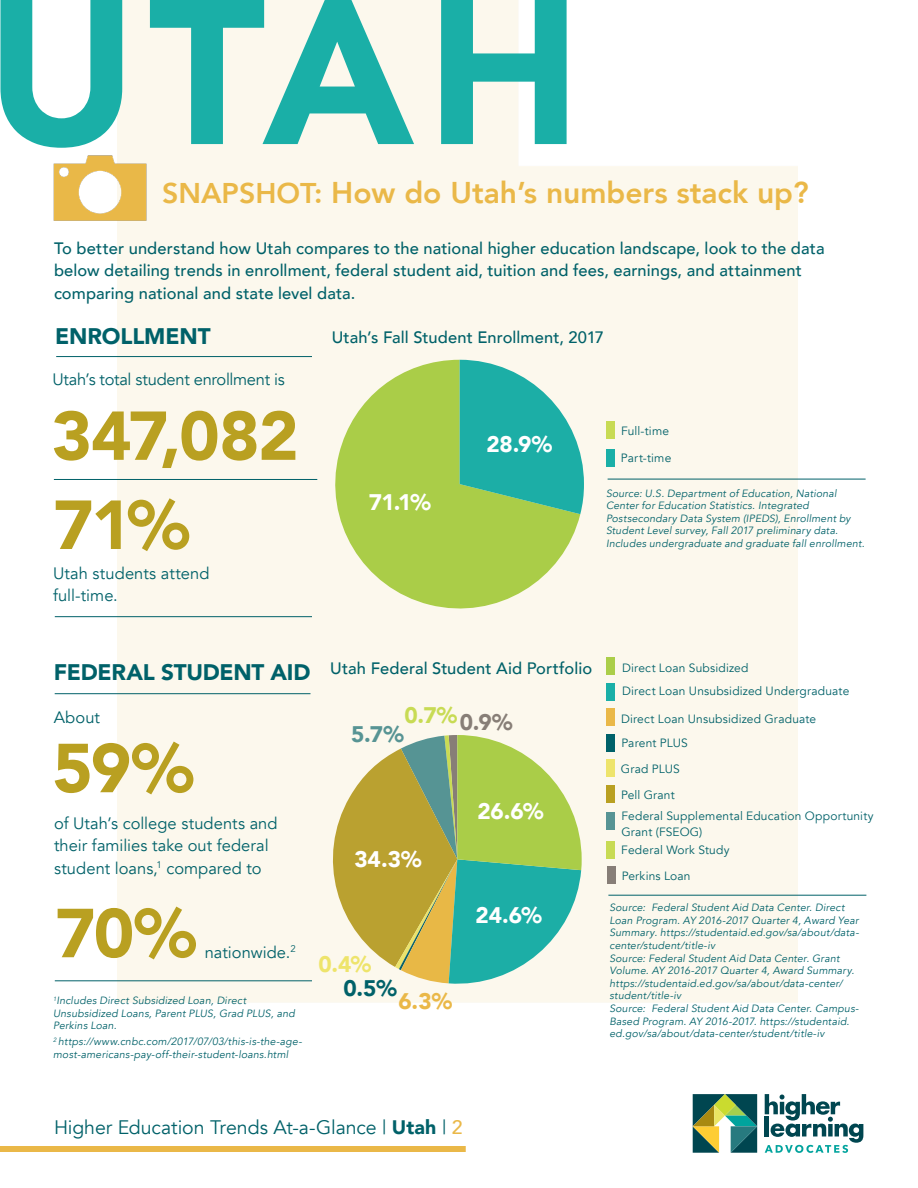
<style>
.page{position:relative;width:918px;height:1188px;background:#fff}
.page>*{position:absolute;margin:0;border:0;box-sizing:border-box;transform-origin:0 0}
.t1{font:900 204px "Avenir";color:#1aafa7}
.t2{font:900 68.55px "Avenir";color:#b9a021}
.t3{font:900 68.25px "Avenir";letter-spacing:-.015em;color:#b9a021}
.t4{font:800 30px "Avenir";color:#eab848}
.t5{font:900 22.5px "Avenir";letter-spacing:-.01em;color:#006169}
.t6{font:900 22.5px "Avenir";letter-spacing:-.005em;color:#fff}
.t7{font:900 22.5px "Avenir";color:#eee46b}
.t8{font:900 22.5px "Avenir";color:#c8db54}
.t9{font:900 22.5px "Avenir";color:#877e77}
.t10{font:900 22.5px "Avenir";color:#579494}
.t11{font:900 22.5px "Avenir";color:#eab848}
.t12{font:19.5px "Avenir";letter-spacing:-.005em;color:#006169}
.t13{font:500 16.5px/22.5px "Avenir";letter-spacing:.005em;color:#006169}
.t14{font:16.5px/22.5px "Avenir";color:#006169}
.t15{font:16.5px "Avenir";letter-spacing:-.02em;color:#006169}
.t16{font:12px/16.5px "Avenir";letter-spacing:.015em;color:#006169}
.t17{font:italic 10.5px/12.6px "Avenir";letter-spacing:.02em;color:#006169}
.s1{font-size:28.5px}
.s2{font-weight:900}
.s3{font-weight:500;color:#eab848}
</style>
<div class="page">
<img style="left:117px;top:0;width:681px;height:1003px">
<div style="left:0;top:1146px;width:466px;height:6px;background:#eab848"></div>
<svg style="left:765px;top:1094px;width:98px;height:59px"></svg>
<svg style="left:693px;top:1094px;width:64px;height:59px;background:#5e8a67"></svg>
<img style="left:53px;top:149px;width:103px;height:76px">
<hr style="left:608px;top:479px;width:258px;height:1px;background:#006169">
<svg style="left:330px;top:360px;width:250px;height:258px;background:#c1d977"></svg>
<svg style="left:460px;top:360px;width:124px;height:154px;background:#4ebda8"></svg>
<hr style="left:54px;top:479px;width:263px;height:1px;background:#006169">
<hr style="left:55px;top:616px;width:257px;height:1px;background:#006169">
<hr style="left:56px;top:356px;width:256px;height:1px;background:#006169">
<div style="left:606px;top:421px;width:9px;height:18px;background:#c8db54"></div>
<div style="left:606px;top:449px;width:9px;height:18px;background:#1aafa7"></div>
<hr style="left:608px;top:895px;width:258px;height:1px;background:#006169">
<svg style="left:330px;top:735px;width:252px;height:250px;background:#a5c17e"></svg>
<hr style="left:55px;top:981px;width:257px;height:1px;background:#006169">
<hr style="left:55px;top:693px;width:255px;height:1px;background:#006169">
<div style="left:606px;top:657px;width:8px;height:18px;background:#abce49"></div>
<div style="left:606px;top:683px;width:9px;height:18px;background:#1aafa7"></div>
<div style="left:606px;top:708px;width:9px;height:18px;background:#eab848"></div>
<div style="left:606px;top:734px;width:9px;height:18px;background:#006169"></div>
<div style="left:606px;top:759px;width:9px;height:18px;background:#eee46b"></div>
<div style="left:606px;top:785px;width:9px;height:18px;background:#b9a021"></div>
<div style="left:606px;top:812px;width:9px;height:18px;background:#579494"></div>
<div style="left:606px;top:841px;width:9px;height:18px;background:#c8db54"></div>
<div style="left:607px;top:866px;width:8px;height:18px;background:#877e77"></div>
<h1 class="t1" style="left:-14px;top:-102px;width:597px">UTAH</h1>
<p class="t4" style="left:162px;top:170px;width:648px"><span class="s1">SNAPSHOT:</span> How do Utah’s numbers stack up?</p>
<p class="t13" style="left:54px;top:236px;width:772px">To better understand how Utah compares to the national higher education landscape, look to the data below detailing trends in enrollment, federal student aid, tuition and fees, earnings, and attainment comparing national and state level data.</p>
<p class="t5" style="left:55px;top:317px;width:157px">ENROLLMENT</p>
<p class="t13" style="left:332px;top:325px;width:274px">Utah’s Fall Student Enrollment, 2017</p>
<p class="t15" style="left:52px;top:369px;width:234px">Utah’s total student enrollment is</p>
<p class="t3" style="left:52px;top:378px;width:249px">347,082</p>
<p class="t2" style="left:53px;top:466px;width:138px">71%</p>
<p class="t14" style="left:53px;top:562px;width:158px">Utah students attend full-time.</p>
<p class="t6" style="left:369px;top:483px;width:63px">71.1%</p>
<p class="t6" style="left:486px;top:425px;width:67px">28.9%</p>
<p class="t16" style="left:621px;top:423px;width:50px">Full-time</p>
<p class="t16" style="left:621px;top:450px;width:52px">Part-time</p>
<p class="t17" style="left:606px;top:487px;width:260px">Source: U.S. Department of Education, National Center for Education Statistics. Integrated Postsecondary Data System (IPEDS), Enrollment by Student Level survey, Fall 2017 preliminary data.<br>Includes undergraduate and graduate fall enrollment.</p>
<p class="t5" style="left:54px;top:653px;width:258px">FEDERAL STUDENT AID</p>
<p class="t14" style="left:54px;top:706px;width:48px">About</p>
<p class="t2" style="left:52px;top:710px;width:143px">59%</p>
<p class="t14" style="left:54px;top:812px;width:225px">of Utah’s college students and</p>
<p class="t14" style="left:54px;top:835px;width:216px">their families take out federal student loans,<sup>1</sup> compared to</p>
<p class="t13" style="left:330px;top:656px;width:263px">Utah Federal Student Aid Portfolio</p>
<p class="t8" style="left:404px;top:696px;width:54px">0.7%</p>
<p class="t9" style="left:460px;top:703px;width:54px">0.9%</p>
<p class="t10" style="left:351px;top:715px;width:54px">5.7%</p>
<p class="t6" style="left:354px;top:840px;width:69px">34.3%</p>
<p class="t6" style="left:478px;top:792px;width:67px">26.6%</p>
<p class="t2" style="left:55px;top:875px;width:143px">70%</p>
<p class="t14" style="left:205px;top:941px;width:93px">nationwide.<sup>2</sup></p>
<p class="t17" style="left:53px;top:994px;width:243px"><sup>1</sup>Includes Direct Subsidized Loan, Direct<br>Unsubsidized Loans, Parent PLUS, Grad PLUS, and<br>Perkins Loan.</p>
<p class="t17" style="left:53px;top:1035px;width:250px"><sup>2</sup> https://www.cnbc.com/2017/07/03/this-is-the-age&shy;most-americans-pay-off-their-student-loans.html</p>
<p class="t7" style="left:318px;top:945px;width:54px">0.4%</p>
<p class="t5" style="left:344px;top:969px;width:55px">0.5%</p>
<p class="t11" style="left:398px;top:981px;width:55px">6.3%</p>
<p class="t6" style="left:476px;top:896px;width:68px">24.6%</p>
<p class="t16" style="left:622px;top:659px;width:128px">Direct Loan Subsidized</p>
<p class="t16" style="left:622px;top:683px;width:229px">Direct Loan Unsubsidized Undergraduate</p>
<p class="t16" style="left:621px;top:711px;width:197px">Direct Loan Unsubsidized Graduate</p>
<p class="t16" style="left:621px;top:735px;width:68px">Parent PLUS</p>
<p class="t16" style="left:621px;top:761px;width:60px">Grad PLUS</p>
<p class="t16" style="left:621px;top:786px;width:55px">Pell Grant</p>
<p class="t16" style="left:621px;top:807px;width:254px">Federal Supplemental Education Opportunity<br>Grant (FSEOG)</p>
<p class="t16" style="left:621px;top:842px;width:110px">Federal Work Study</p>
<p class="t16" style="left:622px;top:867px;width:70px">Perkins Loan</p>
<p class="t17" style="left:609px;top:901px;width:251px">Source: Federal Student Aid Data Center. Direct Loan Program. AY 2016-2017 Quarter 4, Award Year Summary. https://studentaid.ed.gov/sa/about/data&shy;center/student/title-iv</p>
<p class="t17" style="left:609px;top:952px;width:246px">Source: Federal Student Aid Data Center. Grant Volume. AY 2016-2017 Quarter 4, Award Summary. https://studentaid.ed.gov/sa/about/data-center/ student/title-iv</p>
<p class="t17" style="left:609px;top:1002px;width:251px">Source: Federal Student Aid Data Center. Campus-<br>Based Program. AY 2016-2017. https://studentaid. ed.gov/sa/about/data-center/student/title-iv</p>
<h3 class="t12" style="left:54px;top:1116px;width:410px">Higher Education Trends At-a-Glance | <span class="s2">Utah</span> | <span class="s3">2</span></h3>
</div>
